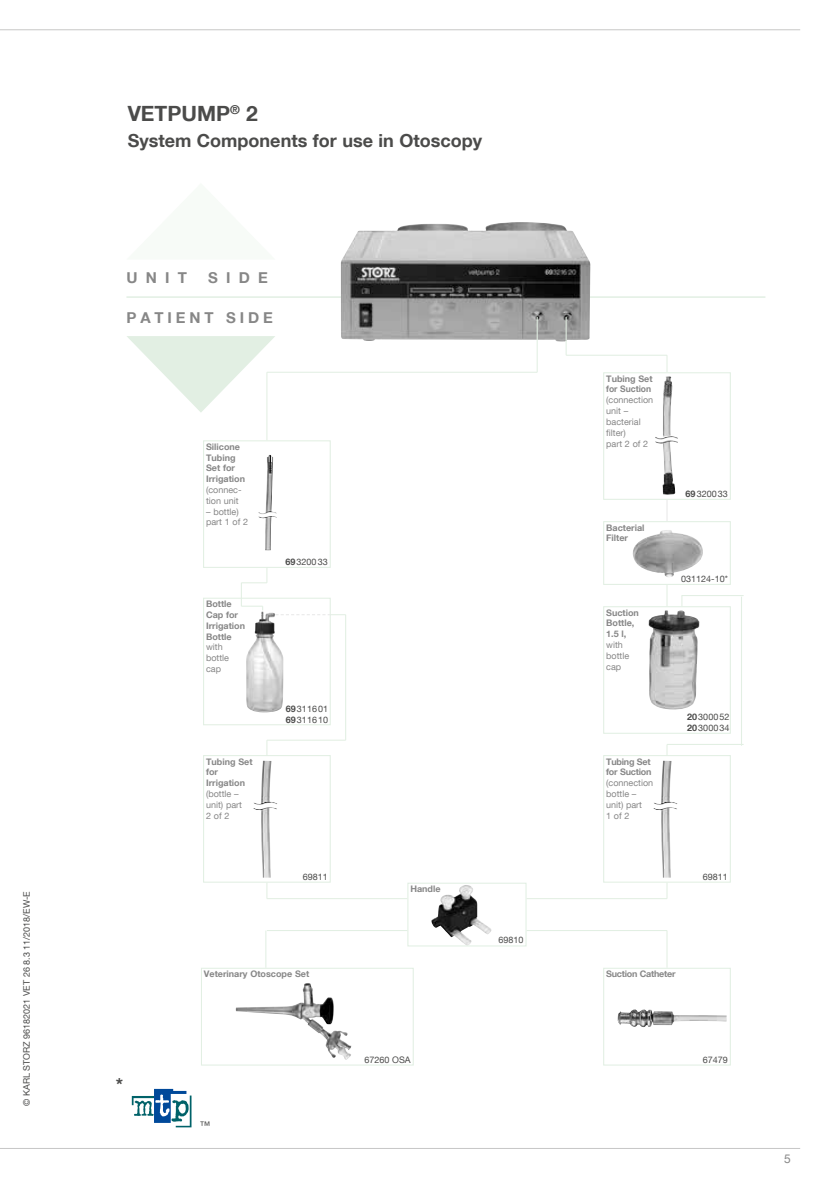
<style>
.page{position:relative;width:830px;height:1191px;background:#fff}
.page>*{position:absolute;margin:0;border:0;box-sizing:border-box;transform-origin:0 0}
.t1{font:700 21px "KS Helvetica Neue";color:#4b4b4a}
.t2{font:700 18px "KS Helvetica Neue";color:#4b4b4a}
.t3{font:700 15px "KS Helvetica Neue";letter-spacing:.55em;color:#878787}
.t4{font:12px "KS Helvetica Neue";color:#878787}
.t5{font:10.5px "KS Helvetica Neue";color:#4b4b4a}
.t6{font:700 9px/10.8px "KS Helvetica Neue";color:#878787}
.t7{font:9px/10.8px "KS Helvetica Neue";color:#878787}
.t8{font:9px/10.8px "KS Helvetica Neue";color:#4b4b4a}
.t9{font:700 9px/10.8px "KS Helvetica Neue";letter-spacing:-.025em;color:#878787}
.s1{font-weight:700}
</style>
<div class="page">
<hr style="left:0;top:29px;width:799px;height:1px;background:#c7c7c6">
<hr style="left:0;top:1148px;width:799px;height:1px;background:#c7c7c6">
<hr style="left:126px;top:296px;width:639px;height:2px;background:#e2efe3">
<svg style="left:127px;top:336px;width:148px;height:77px"></svg>
<img style="left:341px;top:222px;width:249px;height:119px">
<hr style="left:267px;top:372px;width:270px;height:1px;background:#e2efe3">
<div style="left:203px;top:440px;width:127px;height:128px;border:1px solid #e2efe3"></div>
<div style="left:203px;top:597px;width:127px;height:128px;border:1px solid #e2efe3"></div>
<div style="left:203px;top:755px;width:127px;height:127px;border:1px solid #e2efe3"></div>
<img style="left:648px;top:610px;width:51px;height:100px">
<div style="left:603px;top:606px;width:127px;height:128px;border:1px solid #e2efe3"></div>
<div style="left:603px;top:755px;width:127px;height:127px;border:1px solid #e2efe3"></div>
<div style="left:603px;top:967px;width:127px;height:98px;border:1px solid #e2efe3"></div>
<div style="left:603px;top:372px;width:127px;height:128px;border:1px solid #e2efe3"></div>
<hr style="left:266px;top:372px;width:1px;height:68px;background:#e2efe3">
<hr style="left:566px;top:355px;width:100px;height:1px;background:#e2efe3">
<svg style="left:666px;top:355px;width:1px;height:17px"></svg>
<svg style="left:666px;top:500px;width:1px;height:21px"></svg>
<svg style="left:666px;top:585px;width:1px;height:21px"></svg>
<hr style="left:681px;top:595px;width:62px;height:1px;background:#e2efe3">
<hr style="left:666px;top:744px;width:77px;height:1px;background:#e2efe3">
<hr style="left:345px;top:614px;width:1px;height:126px;background:#e2efe3">
<svg style="left:266px;top:740px;width:1px;height:15px"></svg>
<svg style="left:283px;top:614px;width:62px;height:1px"></svg>
<hr style="left:267px;top:739px;width:78px;height:1px;background:#e2efe3">
<img style="left:655px;top:376px;width:22px;height:119px">
<img style="left:258px;top:455px;width:19px;height:95px">
<img style="left:253px;top:760px;width:24px;height:117px">
<img style="left:632px;top:530px;width:71px;height:47px">
<div style="left:603px;top:521px;width:127px;height:64px;border:1px solid #e2efe3"></div>
<hr style="left:740px;top:596px;width:1px;height:149px;background:#e2efe3">
<hr style="left:565px;top:317px;width:1px;height:38px;background:#e2efe3">
<hr style="left:536px;top:317px;width:1px;height:55px;background:#e2efe3">
<img style="left:246px;top:611px;width:37px;height:101px">
<svg style="left:241px;top:568px;width:26px;height:42px"></svg>
<svg style="left:666px;top:882px;width:1px;height:16px"></svg>
<hr style="left:666px;top:930px;width:1px;height:37px;background:#e2efe3">
<svg style="left:266px;top:882px;width:1px;height:16px"></svg>
<hr style="left:267px;top:898px;width:140px;height:1px;background:#e2efe3">
<hr style="left:267px;top:930px;width:140px;height:1px;background:#e2efe3">
<hr style="left:526px;top:898px;width:140px;height:1px;background:#e2efe3">
<hr style="left:526px;top:930px;width:140px;height:1px;background:#e2efe3">
<div style="left:201px;top:967px;width:212px;height:98px;border:1px solid #e2efe3"></div>
<img style="left:235px;top:983px;width:116px;height:77px">
<img style="left:431px;top:885px;width:60px;height:59px">
<div style="left:407px;top:882px;width:119px;height:64px;border:1px solid #e2efe3"></div>
<img style="left:617px;top:1009px;width:109px;height:18px">
<svg style="left:132px;top:1089px;width:59px;height:38px"></svg>
<hr style="left:265px;top:930px;width:1px;height:37px;background:#e2efe3">
<img style="left:653px;top:760px;width:24px;height:117px">
<p class="t8" style="left:21px;top:1106px;width:216px;rotate:-90deg">© KARL STORZ 96182021 VET 26 8.3 11/2018/EW-E</p>
<h1 class="t1" style="left:128px;top:101px;width:132px">VETPUMP<sup>®</sup> 2</h1>
<h2 class="t2" style="left:128px;top:129px;width:356px">System Components for use in Otoscopy</h2>
<h3 class="t3" style="left:126px;top:268px;width:62px">UNIT</h3>
<h3 class="t3" style="left:208px;top:268px;width:61px">SIDE</h3>
<h3 class="t3" style="left:126px;top:308px;width:28px">P atient</h3>
<h3 class="t3" style="left:226px;top:308px;width:48px">s IDE</h3>
<h2 class="t2" style="left:116px;top:1073px;width:9px">*</h2>
<p class="t6" style="left:206px;top:441px;width:40px">Silicone<br>Tubing<br>Set for<br>Irrigation</p>
<p class="t7" style="left:206px;top:484px;width:37px">(connec&shy;tion unit</p>
<p class="t7" style="left:206px;top:506px;width:44px">– bottle) part 1 of 2</p>
<p class="t6" style="left:206px;top:598px;width:40px">Bottle<br>Cap for<br>Irrigation<br>Bottle</p>
<p class="t7" style="left:206px;top:641px;width:25px">with bottle cap</p>
<p class="t6" style="left:206px;top:755px;width:48px">Tubing Set for<br>Irrigation</p>
<p class="t7" style="left:206px;top:788px;width:37px">(bottle – unit) part<br>2 of 2</p>
<p class="t8" style="left:285px;top:556px;width:44px"><span class="s1">69</span>320033</p>
<p class="t8" style="left:286px;top:703px;width:44px"><span class="s1">69</span>311601<br><span class="s1">69</span>311610</p>
<p class="t8" style="left:302px;top:871px;width:27px">69811</p>
<p class="t6" style="left:204px;top:968px;width:107px">Veterinary Otoscope Set</p>
<p class="t5" style="left:200px;top:1119px;width:12px">™</p>
<p class="t6" style="left:410px;top:883px;width:32px">Handle</p>
<p class="t8" style="left:364px;top:1053px;width:48px">67260 OSA</p>
<p class="t8" style="left:498px;top:934px;width:27px">69810</p>
<p class="t6" style="left:606px;top:373px;width:48px">Tubing Set for Suction</p>
<p class="t7" style="left:606px;top:394px;width:49px">(connection unit – bacterial filter)<br>part 2 of 2</p>
<p class="t6" style="left:606px;top:521px;width:40px">Bacterial<br>Filter</p>
<p class="t6" style="left:606px;top:607px;width:34px">Suction<br>Bottle,<br>1.5 l,</p>
<p class="t7" style="left:606px;top:639px;width:25px">with bottle cap</p>
<p class="t9" style="left:606px;top:755px;width:47px">Tubing Set for Suction</p>
<p class="t7" style="left:606px;top:777px;width:49px">(connection bottle – unit) part<br>1 of 2</p>
<p class="t8" style="left:685px;top:488px;width:44px"><span class="s1">69</span>320033</p>
<p class="t8" style="left:680px;top:573px;width:48px">031124-10*</p>
<p class="t8" style="left:686px;top:711px;width:44px"><span class="s1">20</span>300052<br><span class="s1">20</span>300034</p>
<p class="t8" style="left:702px;top:871px;width:27px">69811</p>
<p class="t9" style="left:606px;top:968px;width:71px">Suction Catheter</p>
<p class="t8" style="left:702px;top:1053px;width:27px">67479</p>
<h3 class="t4" style="left:783px;top:1151px;width:8px">5</h3>
</div>
